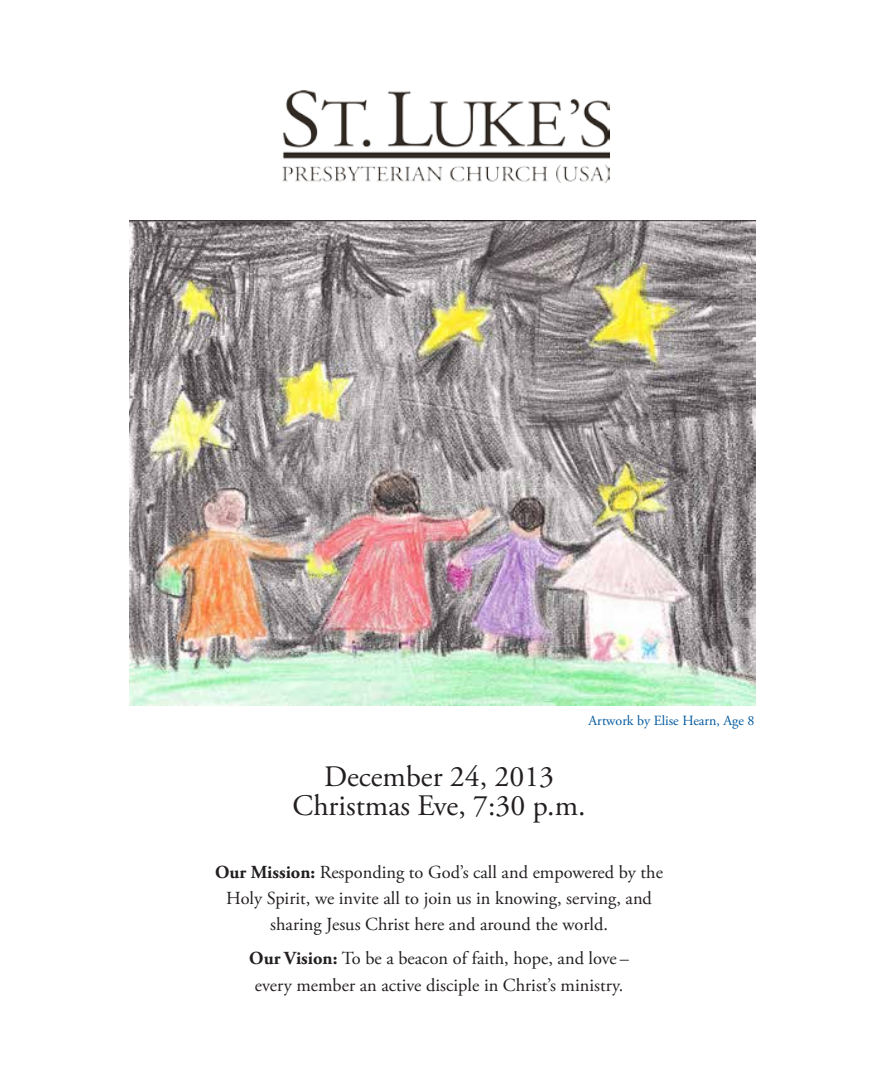
<style>
.page{position:relative;width:882px;height:1071px;background:#fff}
.page>*{position:absolute;margin:0;border:0;box-sizing:border-box;transform-origin:0 0}
.t1{font:29.75px/28.9px "Adobe Garamond Pro";color:#231f20;text-align:center}
.t2{font:18.38px/26.2px "Adobe Garamond Pro";letter-spacing:-.005em;color:#231f20;text-align:center}
.t3{font:14px "Adobe Garamond Pro";color:#00589e}
.s1{font-weight:700}
</style>
<div class="page">
<img style="left:129px;top:220px;width:626px;height:486px">
<img style="left:282px;top:90px;width:328px;height:93px">
<p class="t3" style="left:589px;top:712px;width:168px">Artwork by Elise Hearn, Age 8</p>
<h1 class="t1" style="left:293px;top:763px;width:294px">December 24, 2013<br>Christmas Eve, 7:30 p.m.</h1>
<p class="t2" style="left:215px;top:859px;width:449px"><span class="s1">Our Mission:</span> Responding to God’s call and empowered by the<br>Holy Spirit, we invite all to join us in knowing, serving, and sharing Jesus Christ here and around the world.</p>
<p class="t2" style="left:249px;top:946px;width:381px"><span class="s1">Our Vision:</span> To be a beacon of faith, hope, and love – every member an active disciple in Christ’s ministry.</p>
</div>
